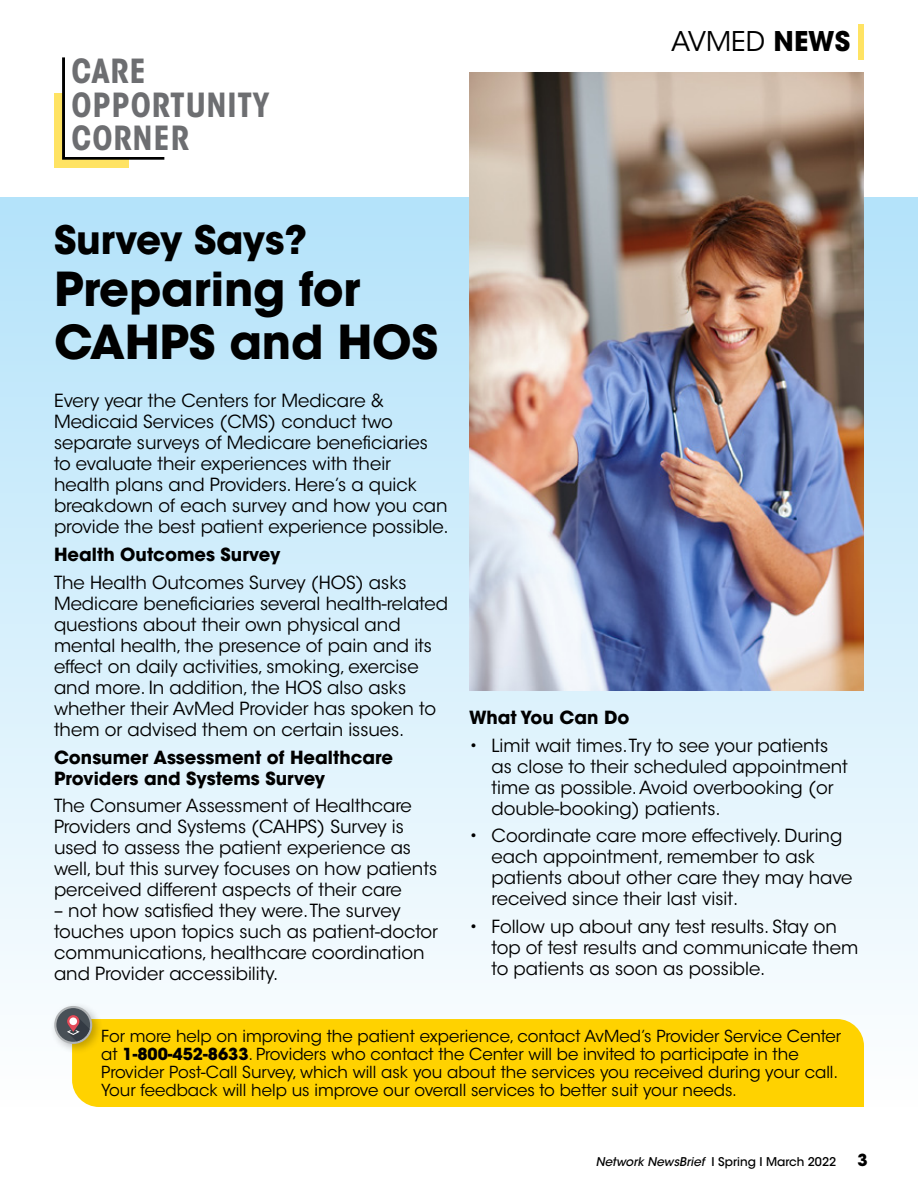
<style>
.page{position:relative;width:918px;height:1188px;background:#fff}
.page>*{position:absolute;margin:0;border:0;box-sizing:border-box;transform-origin:0 0}
.t1{font:700 46.5px/52.5px "ITC Avant Garde Std";letter-spacing:-.005em;color:#000}
.t2{font:700 39px "ITC Avant Garde Std";letter-spacing:-.005em;color:#000}
.t3{font:700 condensed 33px/33.8px "ITC Avant Garde Std";letter-spacing:.025em;color:#6d6e71}
.t4{font:27px "ITC Avant Garde Std";color:#000}
.t5{font:18px/21px "ITC Avant Garde Std";color:#000}
.t6{font:700 18px/21px "ITC Avant Garde Std";color:#000}
.t7{font:16.5px/18px "ITC Avant Garde Std";color:#000}
.t8{font:700 16.5px "ITC Avant Garde Std";color:#000}
.t9{font:500 12px "ITC Avant Garde Std";color:#000}
.s1{font-weight:700}
.s2{font-style:italic}
</style>
<div class="page">
<div style="left:0;top:198px;width:918px;height:909px;background:linear-gradient(to bottom,#b3e2fa,#fefefe)"></div>
<img style="left:469px;top:72px;width:395px;height:618px">
<div style="left:859px;top:24px;width:5px;height:36px;background:#ffe363"></div>
<div style="left:54px;top:93px;width:75px;height:75px;background:#ffe363"></div>
<div style="left:62px;top:57px;width:102px;height:103px;border:3px solid #000"></div>
<div style="left:65px;top:54px;width:110px;height:103px;background:#fff"></div>
<div style="left:72px;top:1019px;width:792px;height:88px;background:#ffd200"></div>
<div style="left:50px;top:1001px;width:53px;height:54px;background:#000;opacity:.25"></div>
<svg style="left:55px;top:1007px;width:36px;height:36px"></svg>
<div style="left:54px;top:1006px;width:38px;height:38px;border:2px solid #b1b4b6;border-radius:50%"></div>
<svg style="left:67px;top:1015px;width:23px;height:26px"></svg>
<div style="left:69px;top:1017px;width:8px;height:8px;background:#fff;border-radius:50%"></div>
<h3 class="t3" style="left:72px;top:54px;width:199px">CARE<br>OPPORTUNITY<br>CORNER</h3>
<h3 class="t4" style="left:671px;top:25px;width:180px">AVMED <span class="s1">NEWS</span></h3>
<h2 class="t2" style="left:54px;top:214px;width:255px">Survey Says?</h2>
<h1 class="t1" style="left:54px;top:263px;width:386px">Preparing for<br>CAHPS and HOS</h1>
<p class="t5" style="left:54px;top:391px;width:396px">Every year the Centers for Medicare &amp; Medicaid Services (CMS) conduct two separate surveys of Medicare beneficiaries to evaluate their experiences with their health plans and Providers. Here’s a quick breakdown of each survey and how you can provide the best patient experience possible.</p>
<p class="t6" style="left:54px;top:544px;width:228px">Health Outcomes Survey</p>
<p class="t5" style="left:54px;top:572px;width:396px">The Health Outcomes Survey (HOS) asks Medicare beneficiaries several health-related questions about their own physical and mental health, the presence of pain and its effect on daily activities, smoking, exercise and more. In addition, the HOS also asks whether their AvMed Provider has spoken to them or advised them on certain issues.</p>
<p class="t6" style="left:54px;top:746px;width:341px">Consumer Assessment of Healthcare<br>Providers and Systems Survey</p>
<p class="t5" style="left:54px;top:796px;width:385px">The Consumer Assessment of Healthcare Providers and Systems (CAHPS) Survey is used to assess the patient experience as well, but this survey focuses on how patients perceived different aspects of their care</p>
<p class="t5" style="left:54px;top:901px;width:385px">– not how satisfied they were. The survey touches upon topics such as patient-doctor communications, healthcare coordination and Provider accessibility.</p>
<p class="t6" style="left:469px;top:707px;width:162px">What You Can Do</p>
<p class="t5" style="left:492px;top:735px;width:358px;text-indent:-22px">• Limit wait times. Try to see your patients as close to their scheduled appointment time as possible. Avoid overbooking (or double-booking) patients.</p>
<p class="t5" style="left:492px;top:826px;width:362px;text-indent:-22px">• Coordinate care more effectively. During each appointment, remember to ask patients about other care they may have received since their last visit.</p>
<p class="t5" style="left:492px;top:916px;width:368px;text-indent:-22px">• Follow up about any test results. Stay on top of test results and communicate them to patients as soon as possible.</p>
<p class="t7" style="left:101px;top:1028px;width:741px">For more help on improving the patient experience, contact AvMed’s Provider Service Center at <span class="s1">1-800-452-8633</span>. Providers who contact the Center will be invited to participate in the Provider Post-Call Survey, which will ask you about the services you received during your call.<br>Your feedback will help us improve our overall services to better suit your needs.</p>
<p class="t9" style="left:596px;top:1154px;width:242px"><span class="s2">Network NewsBrief</span> I S p r i n g I M a rc h 2 0 2 2</p>
<p class="t8" style="left:857px;top:1149px;width:12px">3</p>
</div>
